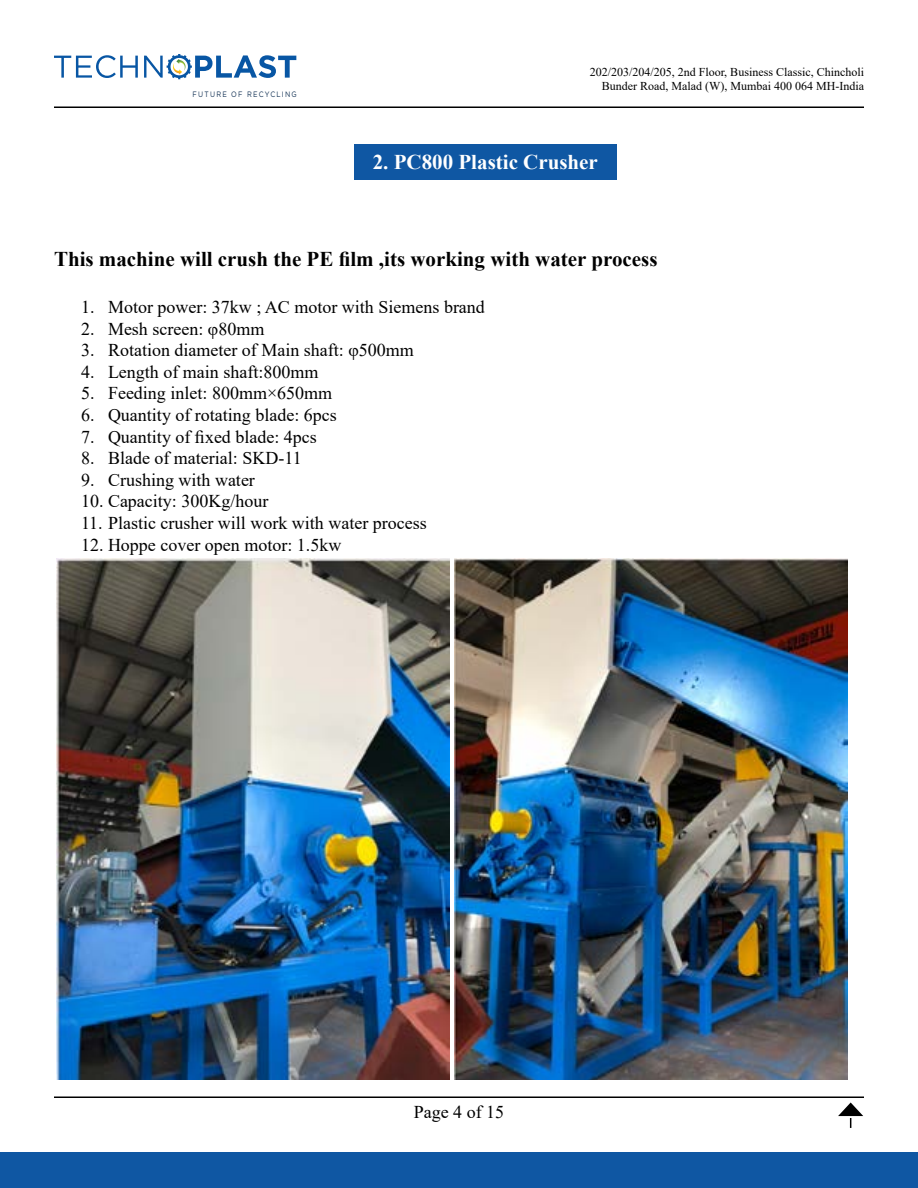
<style>
.page{position:relative;width:918px;height:1188px;background:#fff}
.page>*{position:absolute;margin:0;border:0;box-sizing:border-box;transform-origin:0 0}
.t1{font:700 21px "Times New Roman";color:#000}
.t2{font:700 21px "Times New Roman";color:#fff}
.t3{font:18px "Times New Roman";color:#000}
.t4{font:12px/14.4px "Times New Roman";color:#000;text-align:right}
.t5{font:7.8px "Gotham";letter-spacing:.18em;color:#123154;scale:.85 1}
</style>
<div class="page">
<hr style="left:54px;top:106px;width:810px;height:2px;background:#000">
<hr style="left:54px;top:1096px;width:810px;height:2px;background:#000">
<svg style="left:54px;top:55px;width:84px;height:23px"></svg>
<svg style="left:144px;top:54px;width:152px;height:25px"></svg>
<div style="left:0;top:1152px;width:918px;height:36px;background:#0f57a3"></div>
<svg style="left:838px;top:1103px;width:25px;height:25px"></svg>
<div style="left:354px;top:144px;width:262px;height:36px;background:#0f57a3"></div>
<img style="left:57px;top:558px;width:393px;height:522px">
<img style="left:455px;top:558px;width:393px;height:522px">
<p class="t5" style="left:193px;top:90px;width:124px">FUTURE OF RECYCLING</p>
<p class="t4" style="left:590px;top:64px;width:276px">202/203/204/205, 2nd Floor, Business Classic, Chincholi<br>Bunder Road, Malad (W), Mumbai 400 064 MH-India</p>
<p class="t2" style="left:373px;top:147px;width:227px">2. PC800 Plastic Crusher</p>
<p class="t1" style="left:54px;top:244px;width:605px">This machine will crush the PE film ,its working with water process</p>
<p class="t3" style="left:81px;top:294px;width:405px">1. Motor power: 37kw ; AC motor with Siemens brand</p>
<p class="t3" style="left:81px;top:316px;width:185px">2. Mesh screen: φ80mm</p>
<p class="t3" style="left:81px;top:338px;width:334px">3. Rotation diameter of Main shaft: φ500mm</p>
<p class="t3" style="left:81px;top:359px;width:239px">4. Length of main shaft:800mm</p>
<p class="t3" style="left:81px;top:381px;width:253px">5. Feeding inlet: 800mm×650mm</p>
<p class="t3" style="left:81px;top:402px;width:257px">6. Quantity of rotating blade: 6pcs</p>
<p class="t3" style="left:81px;top:424px;width:237px">7. Quantity of fixed blade: 4pcs</p>
<p class="t3" style="left:81px;top:446px;width:222px">8. Blade of material: SKD-11</p>
<p class="t3" style="left:81px;top:467px;width:175px">9. Crushing with water</p>
<p class="t3" style="left:81px;top:489px;width:189px">10. Capacity: 300Kg/hour</p>
<p class="t3" style="left:81px;top:510px;width:347px">11. Plastic crusher will work with water process</p>
<p class="t3" style="left:81px;top:532px;width:262px">12. Hoppe cover open motor: 1.5kw</p>
<p class="t3" style="left:414px;top:1099px;width:92px">Page 4 of 15</p>
</div>
